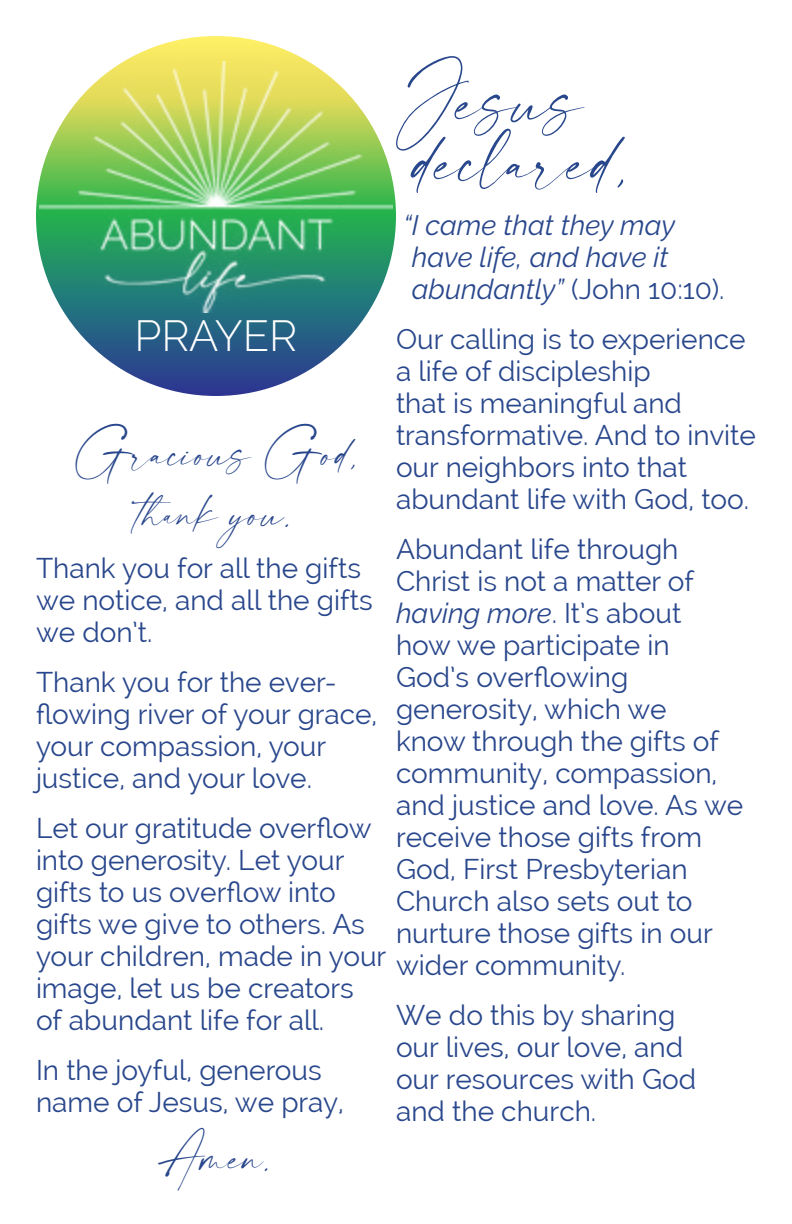
<style>
.page{position:relative;width:792px;height:1224px;background:#fff}
.page>*{position:absolute;margin:0;border:0;box-sizing:border-box;transform-origin:0 0}
.t1{font:60px/60px "modernline Personal Use";color:#29478c}
.t2{font:300 43.4px "Raleway";color:#fff}
.t3{font:36px/60px "modernline Personal Use";color:#29478c;text-align:center}
.t4{font:28px/32px "Raleway";color:#29478c}
.t5{font:italic 28px/32px "Raleway";color:#29478c}
.s1{font-style:normal}
.s2{font-style:italic}
</style>
<div class="page">
<svg style="left:36px;top:36px;width:360px;height:360px;background:#486f81"></svg>
<img style="left:39px;top:62px;width:354px;height:251px">
<h2 class="t2" style="left:135px;top:310px;width:164px">PRAYER</h2>
<p class="t3" style="left:75px;top:425px;width:283px">Gracious God, thank you.</p>
<p class="t4" style="left:36px;top:552px;width:338px">Thank you for all the gifts we notice, and all the gifts we don’t.</p>
<p class="t4" style="left:36px;top:666px;width:343px">Thank you for the ever&shy;flowing river of your grace, your compassion, your justice, and your love.</p>
<p class="t4" style="left:36px;top:812px;width:352px">Let our gratitude overflow into generosity. Let your gifts to us overflow into gifts we give to others. As your children, made in your image, let us be creators of abundant life for all.</p>
<p class="t4" style="left:36px;top:1054px;width:309px">In the joyful, generous name of Jesus, we pray,</p>
<p class="t3" style="left:158px;top:1129px;width:118px">Amen.</p>
<h1 class="t1" style="left:414px;top:75px;width:214px;text-indent:-18px">Jesus declared,</h1>
<p class="t5" style="left:412px;top:209px;width:314px;text-indent:-9px">“I came that they may have life, and have it abundantly” <span class="s1">(John 10:10).</span></p>
<p class="t4" style="left:396px;top:323px;width:361px">Our calling is to experience a life of discipleship<br>that is meaningful and transformative. And to invite our neighbors into that abundant life with God, too.</p>
<p class="t4" style="left:396px;top:533px;width:349px">Abundant life through<br>Christ is not a matter of <span class="s2">having more</span>. It’s about how we participate in<br>God’s overflowing generosity, which we know through the gifts of community, compassion, and justice and love. As we receive those gifts from<br>God, First Presbyterian<br>Church also sets out to nurture those gifts in our wider community.</p>
<p class="t4" style="left:396px;top:999px;width:302px">We do this by sharing our lives, our love, and our resources with God and the church.</p>
</div>
